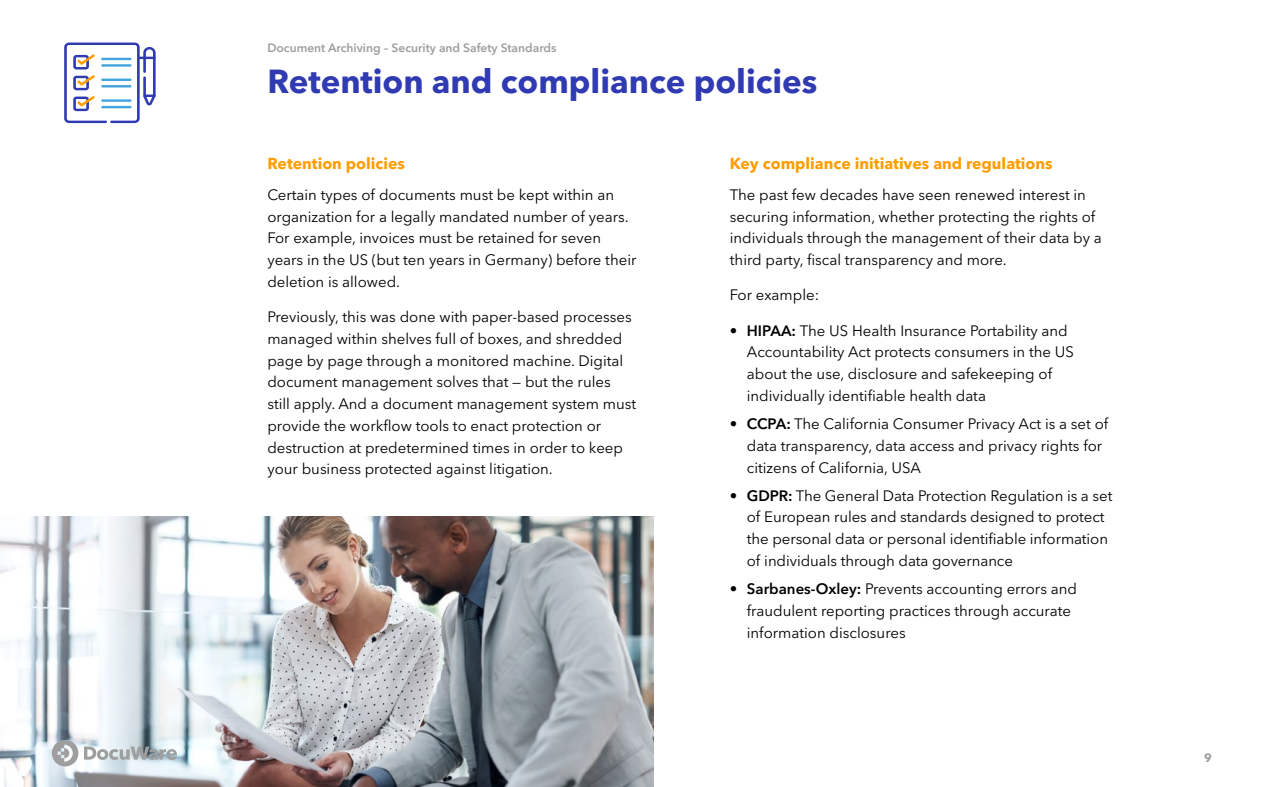
<style>
.page{position:relative;width:1263px;height:787px;background:#fff}
.page>*{position:absolute;margin:0;border:0;box-sizing:border-box;transform-origin:0 0}
.t1{font:700 33px "Avenir Next LT Pro";color:#303ab2}
.t2{font:700 15.75px "Avenir Next LT Pro";color:#ff9d00}
.t3{font:15px/21.8px "Avenir Next LT Pro";color:#000}
.t4{font:600 12px "Avenir Next LT Pro";color:#9e9e9e}
.t5{font:700 12px "Avenir Next LT Pro";color:#9e9e9e}
.s1{font-weight:600}
</style>
<div class="page">
<img style="left:0;top:517px;width:653px;height:270px">
<svg style="left:64px;top:43px;width:92px;height:80px"></svg>
<svg style="left:52px;top:739px;width:26px;height:27px"></svg>
<svg style="left:84px;top:746px;width:93px;height:14px"></svg>
<p class="t4" style="left:267px;top:40px;width:291px">Document Archiving – Security and Safety Standards</p>
<h1 class="t1" style="left:267px;top:61px;width:552px">Retention and compliance policies</h1>
<p class="t2" style="left:267px;top:154px;width:139px">Retention policies</p>
<p class="t3" style="left:267px;top:184px;width:371px">Certain types of documents must be kept within an organization for a legally mandated number of years.<br>For example, invoices must be retained for seven years in the US (but ten years in Germany) before their deletion is allowed.</p>
<p class="t3" style="left:267px;top:306px;width:370px">Previously, this was done with paper-based processes managed within shelves full of boxes, and shredded page by page through a monitored machine. Digital document management solves that — but the rules still apply. And a document management system must provide the workflow tools to enact protection or destruction at predetermined times in order to keep your business protected against litigation.</p>
<p class="t2" style="left:730px;top:154px;width:324px">Key compliance initiatives and regulations</p>
<p class="t3" style="left:730px;top:184px;width:373px">The past few decades have seen renewed interest in securing information, whether protecting the rights of individuals through the management of their data by a third party, fiscal transparency and more.</p>
<p class="t3" style="left:730px;top:284px;width:91px">For example:</p>
<p class="t3" style="left:747px;top:319px;width:329px;text-indent:-17px"><span class="s1">• HIPAA:</span> The US Health Insurance Portability and Accountability Act protects consumers in the US about the use, disclosure and safekeeping of individually identifiable health data</p>
<p class="t3" style="left:747px;top:413px;width:363px;text-indent:-17px"><span class="s1">• CCPA:</span> The California Consumer Privacy Act is a set of data transparency, data access and privacy rights for citizens of California, USA</p>
<p class="t3" style="left:747px;top:484px;width:367px;text-indent:-17px"><span class="s1">• GDPR:</span> The General Data Protection Regulation is a set of European rules and standards designed to protect the personal data or personal identifiable information of individuals through data governance</p>
<p class="t3" style="left:747px;top:578px;width:332px;text-indent:-17px"><span class="s1">• Sarbanes-Oxley:</span> Prevents accounting errors and fraudulent reporting practices through accurate information disclosures</p>
<p class="t5" style="left:1204px;top:750px;width:9px">9</p>
</div>
